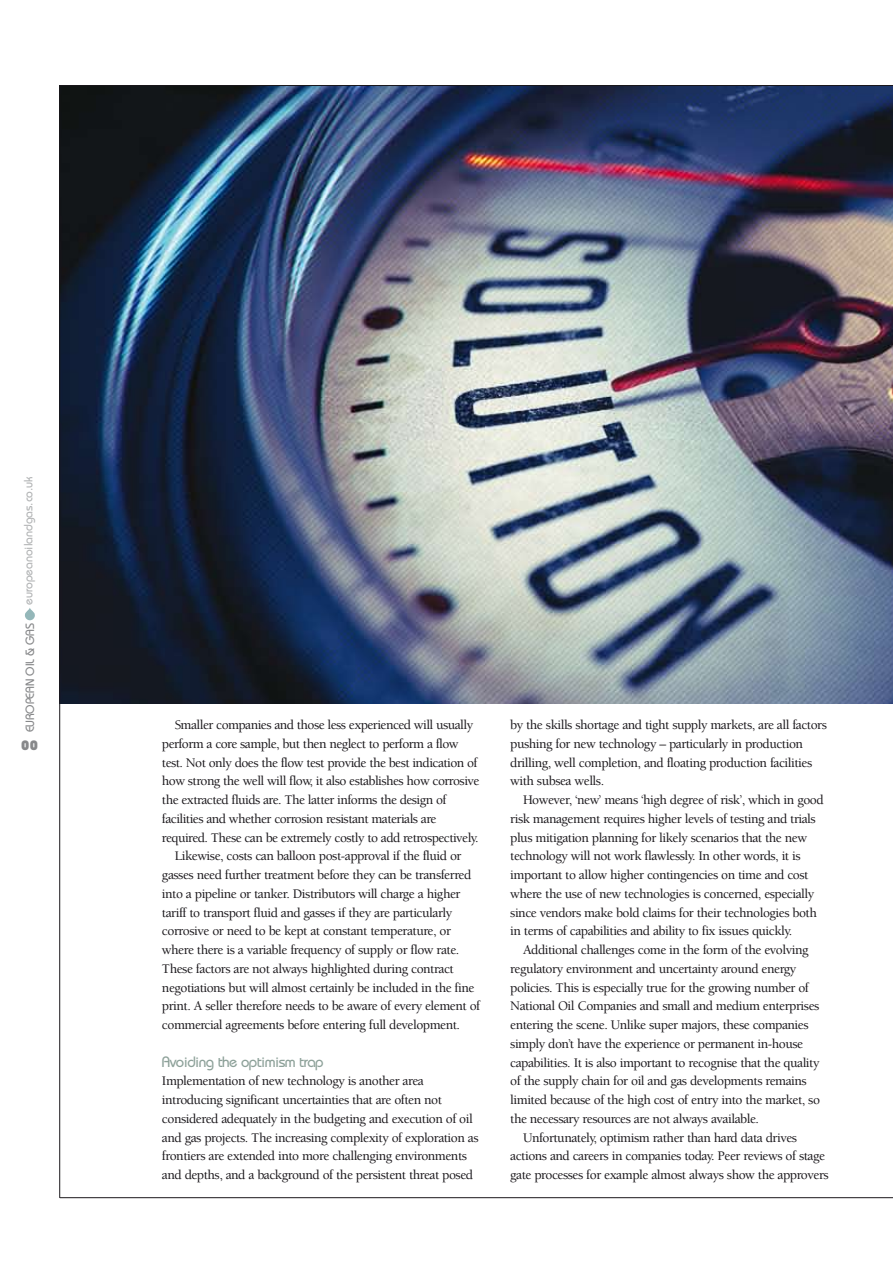
<style>
.page{position:relative;width:893px;height:1263px;background:#fff}
.page>*{position:absolute;margin:0;border:0;box-sizing:border-box;transform-origin:0 0}
.t1{font:500 15px "Bauhaus";letter-spacing:-.035em;color:#8da199}
.t2{font:500 13.5px/18.8px "Berkeley";letter-spacing:-.035em;color:#1a171b}
.t3{font:800 13.5px "Bauhaus";color:#87888a}
.t4{font:500 12px "Bauhaus";color:#b1b3b4}
.t5{font:500 12px "Bauhaus";letter-spacing:-.015em;color:#87888a}
</style>
<div class="page">
<img style="left:60px;top:86px;width:833px;height:617px">
<hr style="left:60px;top:1197px;width:833px;height:1px;background:#1a171b">
<hr style="left:59px;top:86px;width:1px;height:1112px;background:#1a171b">
<hr style="left:60px;top:85px;width:833px;height:1px;background:#1a171b">
<svg style="left:25px;top:608px;width:10px;height:12px"></svg>
<p class="t4" style="left:21px;top:605px;width:130px;rotate:-90deg">europeanoilandgas.co.uk</p>
<p class="t5" style="left:23px;top:732px;width:110px;rotate:-90deg">European oil &amp; gas</p>
<p class="t3" style="left:21px;top:738px;width:19px">00</p>
<p class="t2" style="left:175px;top:716px;width:300px">Smaller companies and those less experienced will usually</p>
<p class="t2" style="left:162px;top:734px;width:298px">perform a core sample, but then neglect to perform a flow</p>
<p class="t2" style="left:162px;top:753px;width:317px">test. Not only does the flow test provide the best indication of</p>
<p class="t2" style="left:162px;top:772px;width:319px">how strong the well will flow, it also establishes how corrosive</p>
<p class="t2" style="left:162px;top:791px;width:286px">the extracted fluids are. The latter informs the design of</p>
<p class="t2" style="left:162px;top:809px;width:276px">facilities and whether corrosion resistant materials are</p>
<p class="t2" style="left:162px;top:828px;width:318px">required. These can be extremely costly to add retrospectively.</p>
<p class="t2" style="left:175px;top:847px;width:288px">Likewise, costs can balloon post-approval if the fluid or</p>
<p class="t2" style="left:162px;top:866px;width:311px">gasses need further treatment before they can be transferred</p>
<p class="t2" style="left:162px;top:884px;width:300px">into a pipeline or tanker. Distributors will charge a higher</p>
<p class="t2" style="left:162px;top:903px;width:292px">tariff to transport fluid and gasses if they are particularly</p>
<p class="t2" style="left:162px;top:922px;width:291px">corrosive or need to be kept at constant temperature, or</p>
<p class="t2" style="left:162px;top:941px;width:299px">where there is a variable frequency of supply or flow rate.</p>
<p class="t2" style="left:162px;top:959px;width:293px">These factors are not always highlighted during contract</p>
<p class="t2" style="left:162px;top:978px;width:314px">negotiations but will almost certainly be included in the fine</p>
<p class="t2" style="left:162px;top:997px;width:320px">print. A seller therefore needs to be aware of every element of</p>
<p class="t2" style="left:162px;top:1016px;width:300px">commercial agreements before entering full development.</p>
<p class="t1" style="left:162px;top:1052px;width:163px">Avoiding the optimism trap</p>
<p class="t2" style="left:162px;top:1072px;width:318px">Implementation of new technology is another area introducing significant uncertainties that are often not considered adequately in the budgeting and execution of oil and gas projects. The increasing complexity of exploration as frontiers are extended into more challenging environments and depths, and a background of the persistent threat posed</p>
<p class="t2" style="left:510px;top:716px;width:318px">by the skills shortage and tight supply markets, are all factors pushing for new technology – particularly in production drilling, well completion, and floating production facilities with subsea wells.</p>
<p class="t2" style="left:510px;top:791px;width:315px;text-indent:13px">However, ‘new’ means ‘high degree of risk’, which in good risk management requires higher levels of testing and trials plus mitigation planning for likely scenarios that the new technology will not work flawlessly. In other words, it is important to allow higher contingencies on time and cost where the use of new technologies is concerned, especially since vendors make bold claims for their technologies both in terms of capabilities and ability to fix issues quickly.</p>
<p class="t2" style="left:523px;top:941px;width:287px">Additional challenges come in the form of the evolving</p>
<p class="t2" style="left:510px;top:959px;width:288px">regulatory environment and uncertainty around energy</p>
<p class="t2" style="left:510px;top:978px;width:300px">policies. This is especially true for the growing number of</p>
<p class="t2" style="left:510px;top:997px;width:311px">National Oil Companies and small and medium enterprises</p>
<p class="t2" style="left:510px;top:1016px;width:300px">entering the scene. Unlike super majors, these companies</p>
<p class="t2" style="left:510px;top:1034px;width:294px">simply don’t have the experience or permanent in-house</p>
<p class="t2" style="left:510px;top:1053px;width:311px">capabilities. It is also important to recognise that the quality</p>
<p class="t2" style="left:510px;top:1072px;width:298px">of the supply chain for oil and gas developments remains</p>
<p class="t2" style="left:510px;top:1091px;width:311px">limited because of the high cost of entry into the market, so</p>
<p class="t2" style="left:510px;top:1109px;width:250px">the necessary resources are not always available.</p>
<p class="t2" style="left:523px;top:1128px;width:276px">Unfortunately, optimism rather than hard data drives</p>
<p class="t2" style="left:510px;top:1147px;width:316px">actions and careers in companies today. Peer reviews of stage</p>
<p class="t2" style="left:510px;top:1166px;width:320px">gate processes for example almost always show the approvers</p>
</div>
